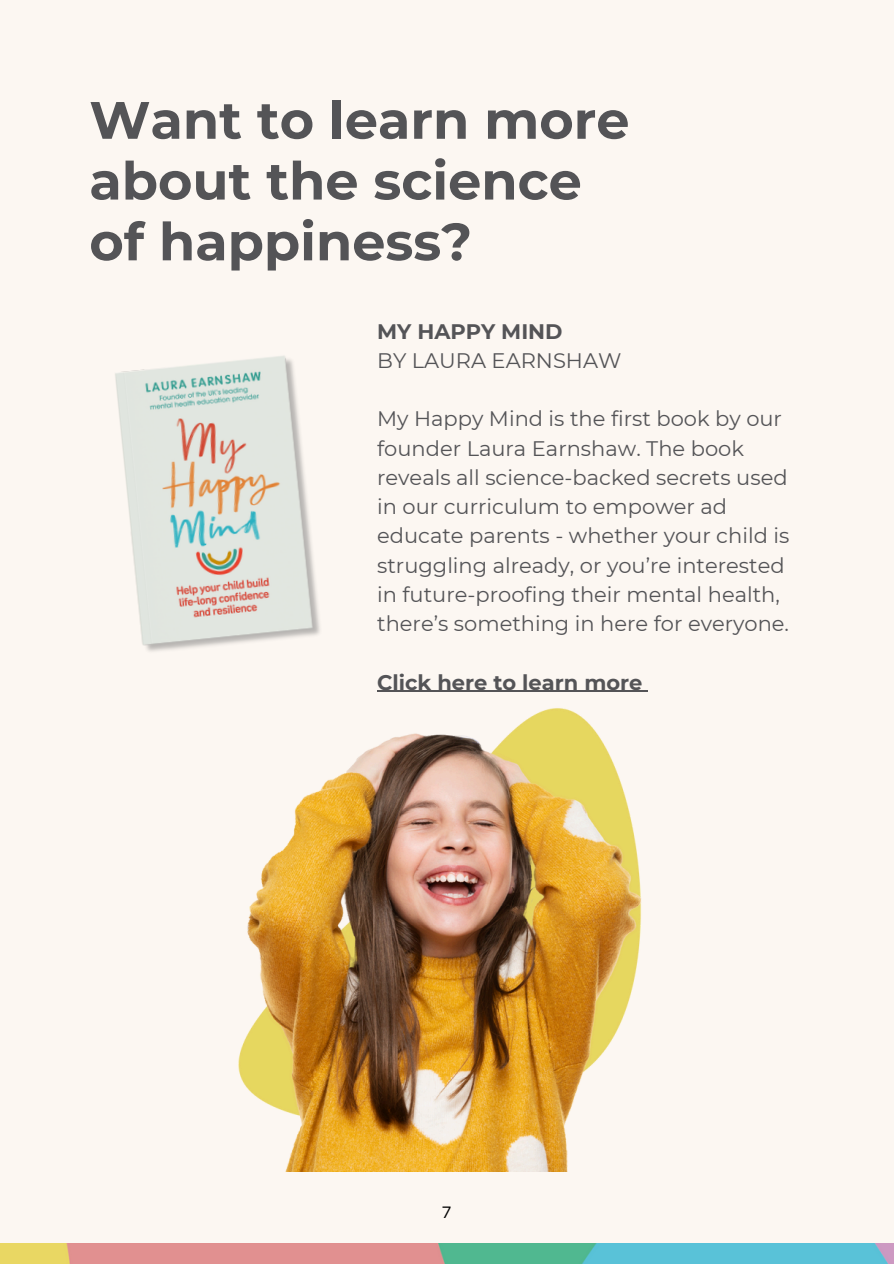
<style>
.page{position:relative;width:894px;height:1264px;background:#fff}
.page>*{position:absolute;margin:0;border:0;box-sizing:border-box;transform-origin:0 0}
.t1{font:700 52.5px/60.8px "Montserrat";color:#545457}
.t2{font:21px/29.2px "Montserrat";color:#545457}
.t3{font:700 21px "Montserrat";color:#545457}
.t4{font:15px "Open Sauce One";color:#000}
.s1{font-weight:700}
</style>
<div class="page">
<div style="left:0;top:0;width:893px;height:1263px;background:#fcf7f2"></div>
<img style="left:0;top:1243px;width:893px;height:20px">
<img style="left:115px;top:356px;width:205px;height:296px">
<img style="left:238px;top:708px;width:404px;height:463px">
<hr style="left:377px;top:690px;width:265px;height:2px;background:#545457">
<svg style="left:642px;top:690px;width:6px;height:2px"></svg>
<h2 class="t1" style="left:89px;top:90px;width:541px">Want to learn more about the science of happiness?</h2>
<p class="t2" style="left:377px;top:316px;width:246px"><span class="s1">MY HAPPY MIND<br></span>BY LAURA EARNSHAW</p>
<p class="t2" style="left:377px;top:404px;width:413px">My Happy Mind is the first book by our founder Laura Earnshaw. The book reveals all science-backed secrets used in our curriculum to empower ad educate parents - whether your child is struggling already, or you’re interested in future-proofing their mental health, there’s something in here for everyone.</p>
<p class="t3" style="left:377px;top:669px;width:267px">Click here to learn more</p>
<p class="t4" style="left:442px;top:1203px;width:11px">7</p>
</div>
